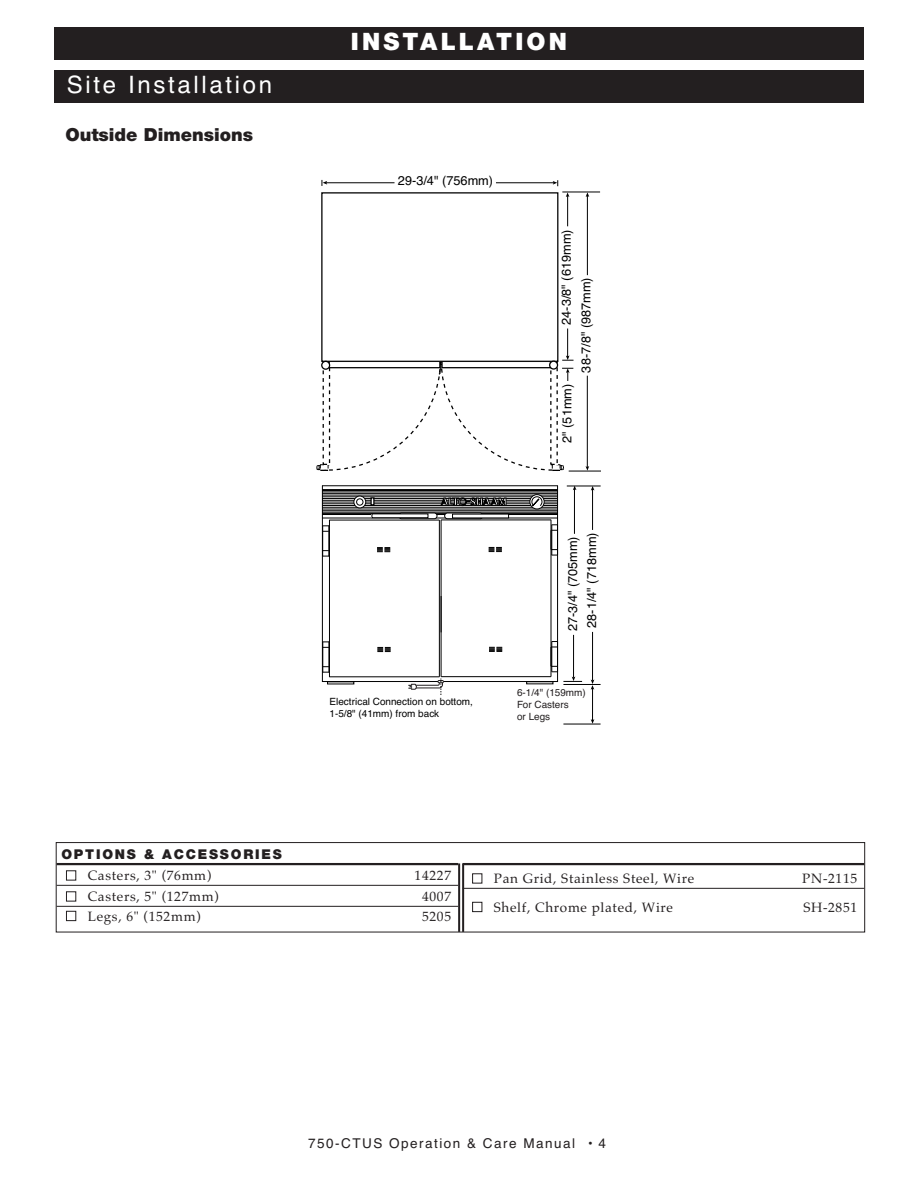
<style>
.page{position:relative;width:918px;height:1188px;background:#fff}
.page>*{position:absolute;margin:0;border:0;box-sizing:border-box;transform-origin:0 0}
.t1{font:24px "Helvetica";letter-spacing:.11em;color:#fff}
.t2{font:900 24px "Helvetica Neue";letter-spacing:.135em;color:#fff}
.t3{font:900 18px "Helvetica Neue";color:#231f20}
.t4{font:13.5px "Palatino";letter-spacing:.05em;color:#231f20}
.t5{font:13.5px "Helvetica";letter-spacing:.11em;color:#231f20}
.t6{font:900 13.5px "Helvetica Neue";letter-spacing:.135em;color:#231f20}
.t7{font:12.75px "Helvetica";color:#000}
.t8{font:9.9px/11.9px "Helvetica";color:#000}
.t9{font:9.9px/11.9px "Helvetica";color:#231f20}
.s1{color:#fff}
</style>
<div class="page">
<div style="left:54px;top:27px;width:810px;height:33px;background:#231f20"></div>
<div style="left:54px;top:70px;width:810px;height:33px;background:#231f20"></div>
<hr style="left:569px;top:471px;width:32px;height:1px;background:#000">
<hr style="left:587px;top:194px;width:1px;height:81px;background:#000">
<hr style="left:587px;top:376px;width:1px;height:91px;background:#000">
<hr style="left:441px;top:520px;width:1px;height:157px;background:#000">
<hr style="left:551px;top:520px;width:1px;height:157px;background:#000">
<hr style="left:441px;top:520px;width:110px;height:1px;background:#000">
<hr style="left:441px;top:676px;width:110px;height:1px;background:#000">
<hr style="left:322px;top:518px;width:236px;height:1px;background:#000">
<hr style="left:322px;top:514px;width:236px;height:1px;background:#000">
<svg style="left:551px;top:524px;width:5px;height:32px"></svg>
<div style="left:322px;top:485px;width:236px;height:197px;border:1px solid #000"></div>
<hr style="left:326px;top:182px;width:69px;height:1px;background:#000">
<hr style="left:496px;top:182px;width:58px;height:1px;background:#000">
<svg style="left:586px;top:466px;width:3px;height:5px"></svg>
<svg style="left:322px;top:180px;width:5px;height:6px"></svg>
<svg style="left:553px;top:180px;width:5px;height:6px"></svg>
<hr style="left:562px;top:192px;width:38px;height:1px;background:#000">
<hr style="left:567px;top:196px;width:1px;height:30px;background:#000">
<svg style="left:566px;top:192px;width:3px;height:5px"></svg>
<hr style="left:322px;top:489px;width:236px;height:1px;background:#000">
<svg style="left:489px;top:547px;width:13px;height:5px"></svg>
<svg style="left:489px;top:647px;width:13px;height:5px"></svg>
<hr style="left:439px;top:520px;width:1px;height:157px;background:#000">
<hr style="left:329px;top:520px;width:110px;height:1px;background:#000">
<hr style="left:329px;top:676px;width:110px;height:1px;background:#000">
<hr style="left:322px;top:526px;width:1px;height:30px;background:#000">
<svg style="left:322px;top:550px;width:7px;height:7px"></svg>
<svg style="left:323px;top:526px;width:6px;height:6px"></svg>
<hr style="left:322px;top:642px;width:1px;height:30px;background:#000">
<svg style="left:323px;top:666px;width:6px;height:7px"></svg>
<svg style="left:323px;top:642px;width:6px;height:6px"></svg>
<svg style="left:377px;top:547px;width:13px;height:5px"></svg>
<svg style="left:377px;top:647px;width:14px;height:5px"></svg>
<hr style="left:329px;top:520px;width:1px;height:157px;background:#000">
<svg style="left:316px;top:329px;width:258px;height:142px"></svg>
<div style="left:329px;top:361px;width:111px;height:7px;background:#fff"></div>
<div style="left:329px;top:361px;width:112px;height:7px;border:1px solid #000"></div>
<hr style="left:322px;top:497px;width:236px;height:1px;background:#000">
<hr style="left:322px;top:498px;width:235px;height:1px;background:#000">
<hr style="left:322px;top:500px;width:236px;height:1px;background:#000">
<hr style="left:322px;top:502px;width:236px;height:1px;background:#000">
<hr style="left:322px;top:504px;width:236px;height:1px;background:#000">
<hr style="left:322px;top:505px;width:236px;height:1px;background:#000">
<hr style="left:322px;top:507px;width:236px;height:1px;background:#000">
<hr style="left:322px;top:490px;width:236px;height:1px;background:#000">
<hr style="left:322px;top:513px;width:236px;height:1px;background:#000">
<hr style="left:322px;top:512px;width:236px;height:1px;background:#000">
<hr style="left:322px;top:492px;width:236px;height:1px;background:#000">
<hr style="left:322px;top:493px;width:236px;height:1px;background:#000">
<hr style="left:322px;top:495px;width:236px;height:1px;background:#000">
<hr style="left:322px;top:509px;width:236px;height:1px;background:#000">
<hr style="left:322px;top:510px;width:236px;height:1px;background:#000">
<svg style="left:354px;top:496px;width:12px;height:12px"></svg>
<div style="left:354px;top:496px;width:12px;height:12px;border:1px solid #000;border-radius:50%"></div>
<svg style="left:358px;top:499px;width:5px;height:6px"></svg>
<div style="left:356px;top:498px;width:7px;height:8px;border:1px solid #000;border-radius:50%"></div>
<div style="left:370px;top:497px;width:5px;height:9px;border:1px solid #000"></div>
<div style="left:530px;top:494px;width:15px;height:15px;border:1px solid #000;border-radius:50%"></div>
<svg style="left:525px;top:496px;width:18px;height:18px"></svg>
<hr style="left:567px;top:486px;width:34px;height:1px;background:#000">
<hr style="left:574px;top:489px;width:1px;height:45px;background:#000">
<hr style="left:563px;top:684px;width:38px;height:1px;background:#000">
<hr style="left:563px;top:724px;width:38px;height:1px;background:#000">
<hr style="left:592px;top:632px;width:1px;height:49px;background:#000">
<hr style="left:592px;top:489px;width:1px;height:41px;background:#000">
<hr style="left:592px;top:688px;width:1px;height:33px;background:#000">
<svg style="left:591px;top:719px;width:3px;height:5px"></svg>
<hr style="left:573px;top:635px;width:1px;height:43px;background:#000">
<svg style="left:551px;top:641px;width:31px;height:41px"></svg>
<svg style="left:591px;top:486px;width:3px;height:5px"></svg>
<svg style="left:591px;top:679px;width:3px;height:11px"></svg>
<svg style="left:408px;top:679px;width:36px;height:16px"></svg>
<div style="left:398px;top:513px;width:39px;height:6px;border:1px solid #000;border-radius:3px"></div>
<div style="left:444px;top:513px;width:39px;height:6px;border:1px solid #000;border-radius:3px"></div>
<div style="left:372px;top:514px;width:56px;height:4px;border:1px solid #000"></div>
<svg style="left:440px;top:497px;width:66px;height:9px"></svg>
<div style="left:526px;top:681px;width:27px;height:3px;border:1px solid #000"></div>
<div style="left:322px;top:193px;width:236px;height:168px;background:#fff"></div>
<div style="left:321px;top:192px;width:237px;height:170px;border:1px solid #000"></div>
<div style="left:550px;top:361px;width:8px;height:8px;background:#fff;border-radius:50%"></div>
<div style="left:549px;top:361px;width:9px;height:9px;border:1px solid #000;border-radius:50%"></div>
<div style="left:322px;top:361px;width:8px;height:8px;background:#fff;border-radius:50%"></div>
<div style="left:321px;top:361px;width:9px;height:9px;border:1px solid #000;border-radius:50%"></div>
<div style="left:56px;top:842px;width:809px;height:90px;border:1px solid #231f20"></div>
<hr style="left:57px;top:863px;width:401px;height:2px;background:#231f20">
<hr style="left:57px;top:885px;width:401px;height:1px;background:#231f20">
<hr style="left:57px;top:906px;width:401px;height:1px;background:#231f20">
<hr style="left:463px;top:863px;width:401px;height:2px;background:#231f20">
<hr style="left:463px;top:888px;width:401px;height:1px;background:#231f20">
<hr style="left:458px;top:863px;width:2px;height:69px;background:#231f20">
<hr style="left:462px;top:863px;width:2px;height:69px;background:#231f20">
<h1 class="t1" style="left:67px;top:71px;width:207px">Site Installation</h1>
<h2 class="t3" style="left:65px;top:128px;width:189px">Outside Dimensions</h2>
<h1 class="t2" style="left:351px;top:33px;width:218px">INSTALLATION</h1>
<p class="t7" style="left:398px;top:173px;width:97px">29-3/4" (756mm)</p>
<p class="t7" style="left:559px;top:325px;width:97px;rotate:-90deg">24-3/8" (619mm)</p>
<p class="t7" style="left:579px;top:373px;width:97px;rotate:-90deg">38-7/8" (987mm)</p>
<p class="t7" style="left:559px;top:443px;width:61px;rotate:-90deg">2" (51mm)</p>
<p class="t7" style="left:584px;top:628px;width:97px;rotate:-90deg">28-1/4" (718mm)</p>
<p class="t7" style="left:565px;top:631px;width:97px;rotate:-90deg">27-3/4" (705mm)</p>
<p class="t8" style="left:330px;top:695px;width:145px">Electrical Connection on bottom,<br>1-5/8" (41mm) from back</p>
<p class="t9" style="left:517px;top:687px;width:70px">6-1/4" (159mm)<br>For Casters<br>or Legs</p>
<p class="t6" style="left:61px;top:850px;width:222px">OPTIONS &amp; ACCESSORIES</p>
<p class="t4" style="left:66px;top:868px;width:147px"><span class="s1">■</span> Casters, 3" (76mm)</p>
<p class="t4" style="left:415px;top:868px;width:38px">14227</p>
<p class="t4" style="left:66px;top:889px;width:154px"><span class="s1">■</span> Casters, 5" (127mm)</p>
<p class="t4" style="left:422px;top:889px;width:31px">4007</p>
<p class="t4" style="left:66px;top:908px;width:136px"><span class="s1">■</span> Legs, 6" (152mm)</p>
<p class="t4" style="left:422px;top:908px;width:31px">5205</p>
<p class="t4" style="left:472px;top:871px;width:224px"><span class="s1">■</span> Pan Grid, Stainless Steel, Wire</p>
<p class="t4" style="left:802px;top:871px;width:56px">PN-2115</p>
<p class="t4" style="left:472px;top:899px;width:202px"><span class="s1">■</span> Shelf, Chrome plated, Wire</p>
<p class="t4" style="left:803px;top:899px;width:55px">SH-2851</p>
<p class="t5" style="left:308px;top:1136px;width:300px">750-CTUS Operation &amp; Care Manual • 4</p>
</div>
